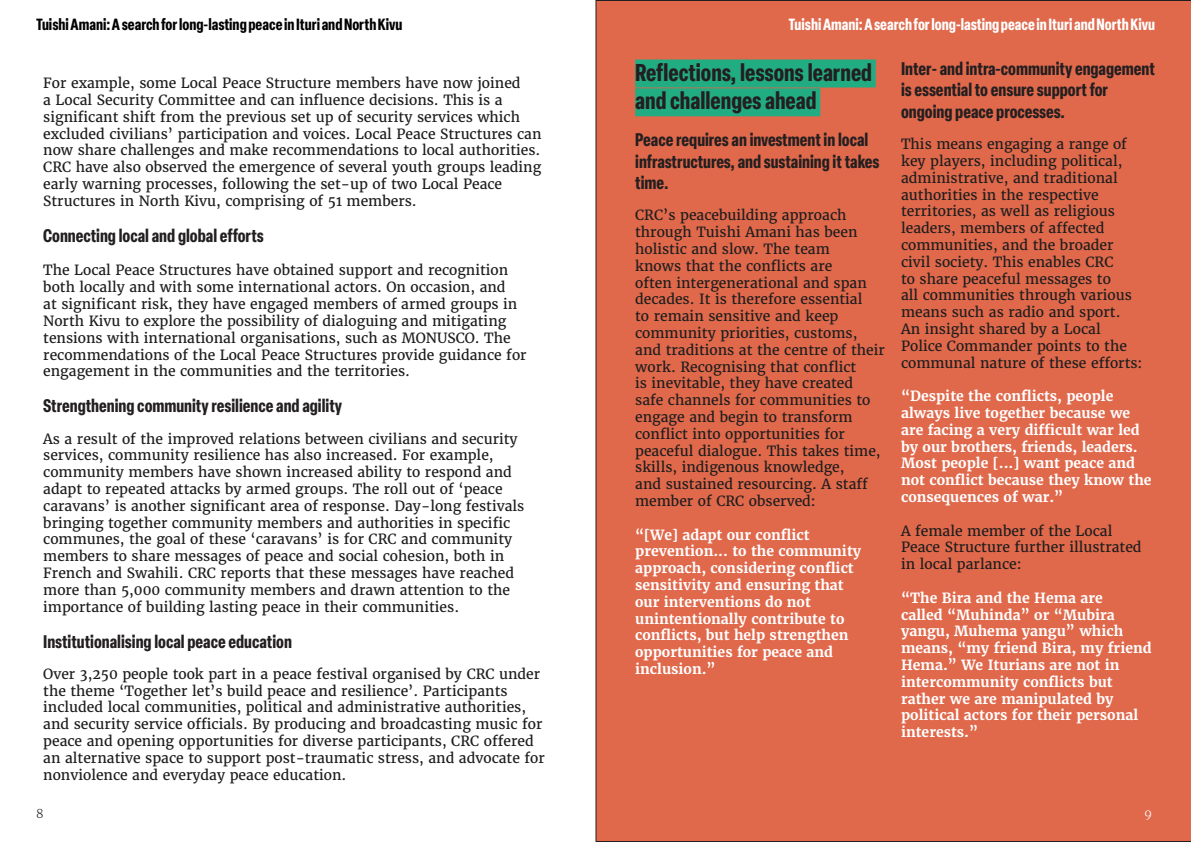
<style>
.page{position:relative;width:1191px;height:842px;background:#fff}
.page>*{position:absolute;margin:0;border:0;box-sizing:border-box;transform-origin:0 0}
.PD_Heading{font:700 condensed 24px/28.8px "Elza";color:#231f20}
.PD_body_copy{font:700 condensed 18px/21.6px "Elza";color:#231f20}
.t1{font:700 condensed 16px "Elza";color:#000}
.t2{font:700 condensed 16px "Elza";color:#fff}
.PD_body_copy-2{font:14px/16.8px "Merriweather";color:#1c1d1c}
.PD_body_copy-3{font:14px/16.8px "Merriweather";color:#1e1e1e}
.PD_body_copy-4{font:700 14px/16.8px "Merriweather";color:#fff}
.t3{font:300 12px "Merriweather";color:#231f20}
.t4{font:300 12px "Merriweather";color:#fff}
</style>
<div class="page">
<div style="left:595px;top:0;width:596px;height:842px;background:#e0684b"></div>
<div style="left:635px;top:59px;width:240px;height:28px;background:#22ac82"></div>
<div style="left:635px;top:88px;width:185px;height:28px;background:#22ac82"></div>
<p class="t1" style="left:36px;top:13px;width:368px">Tuishi Amani: A search for long-lasting peace in Ituri and North Kivu</p>
<p class="t2" style="left:788px;top:13px;width:368px">Tuishi Amani: A search for long-lasting peace in Ituri and North Kivu</p>
<p class="PD_body_copy-2" style="left:43px;top:75px;width:500px">For example, some Local Peace Structure members have now joined<br>a Local Security Committee and can influence decisions. This is a significant shift from the previous set up of security services which excluded civilians’ participation and voices. Local Peace Structures can now share challenges and make recommendations to local authorities.<br>CRC have also observed the emergence of several youth groups leading early warning processes, following the set-up of two Local Peace Structures in North Kivu, comprising of 51 members.</p>
<p class="PD_body_copy" style="left:43px;top:224px;width:222px">Connecting local and global efforts</p>
<p class="PD_body_copy-2" style="left:43px;top:262px;width:485px">The Local Peace Structures have obtained support and recognition both locally and with some international actors. On occasion, and<br>at significant risk, they have engaged members of armed groups in North Kivu to explore the possibility of dialoguing and mitigating tensions with international organisations, such as MONUSCO. The recommendations of the Local Peace Structures provide guidance for engagement in the communities and the territories.</p>
<p class="PD_body_copy" style="left:43px;top:395px;width:300px">Strengthening community resilience and agility</p>
<p class="PD_body_copy-2" style="left:43px;top:430px;width:483px">As a result of the improved relations between civilians and security services, community resilience has also increased. For example, community members have shown increased ability to respond and adapt to repeated attacks by armed groups. The roll out of ‘peace caravans’ is another significant area of response. Day-long festivals bringing together community members and authorities in specific communes, the goal of these ‘caravans’ is for CRC and community members to share messages of peace and social cohesion, both in French and Swahili. CRC reports that these messages have reached more than 5,000 community members and drawn attention to the importance of building lasting peace in their communities.</p>
<p class="PD_body_copy" style="left:43px;top:630px;width:250px">Institutionalising local peace education</p>
<p class="PD_body_copy-2" style="left:43px;top:665px;width:503px">Over 3,250 people took part in a peace festival organised by CRC under the theme ‘Together let’s build peace and resilience’. Participants included local communities, political and administrative authorities, and security service officials. By producing and broadcasting music for peace and opening opportunities for diverse participants, CRC offered an alternative space to support post-traumatic stress, and advocate for nonviolence and everyday peace education.</p>
<p class="t3" style="left:36px;top:806px;width:9px">8</p>
<p class="PD_Heading" style="left:635px;top:57px;width:238px">Reflections, lessons learned and challenges ahead</p>
<p class="PD_body_copy" style="left:635px;top:128px;width:246px">Peace requires an investment in local infrastructures, and sustaining it takes time.</p>
<p class="PD_body_copy-3" style="left:635px;top:207px;width:251px">CRC’s peacebuilding approach through Tuishi Amani has been holistic and slow. The team<br>knows that the conflicts are<br>often intergenerational and span decades. It is therefore essential<br>to remain sensitive and keep community priorities, customs, and traditions at the centre of their work. Recognising that conflict<br>is inevitable, they have created<br>safe channels for communities to engage and begin to transform conflict into opportunities for peaceful dialogue. This takes time, skills, indigenous knowledge,<br>and sustained resourcing. A staff member of CRC observed:</p>
<p class="PD_body_copy-4" style="left:635px;top:526px;width:227px">“[We] adapt our conflict prevention... to the community approach, considering conflict sensitivity and ensuring that our interventions do not unintentionally contribute to conflicts, but help strengthen opportunities for peace and inclusion.”</p>
<p class="PD_body_copy" style="left:901px;top:57px;width:255px">Inter- and intra-community engagement is essential to ensure support for ongoing peace processes.</p>
<p class="PD_body_copy-3" style="left:901px;top:136px;width:232px">This means engaging a range of key players, including political, administrative, and traditional authorities in the respective territories, as well as religious leaders, members of affected communities, and the broader civil society. This enables CRC<br>to share peaceful messages to<br>all communities through various means such as radio and sport.</p>
<p class="PD_body_copy-3" style="left:901px;top:321px;width:243px">An insight shared by a Local<br>Police Commander points to the communal nature of these efforts:</p>
<p class="PD_body_copy-4" style="left:901px;top:388px;width:252px">“Despite the conflicts, people always live together because we are facing a very difficult war led by our brothers, friends, leaders.<br>Most people [...] want peace and not conflict because they know the consequences of war.”</p>
<p class="PD_body_copy-3" style="left:901px;top:522px;width:242px">A female member of the Local<br>Peace Structure further illustrated in local parlance:</p>
<p class="PD_body_copy-4" style="left:901px;top:589px;width:252px">“The Bira and the Hema are<br>called “Muhinda” or “Mubira yangu, Muhema yangu” which means, “my friend Bira, my friend<br>Hema.” We Iturians are not in intercommunity conflicts but rather we are manipulated by political actors for their personal interests.”</p>
<p class="t4" style="left:1144px;top:806px;width:9px">9</p>
</div>
